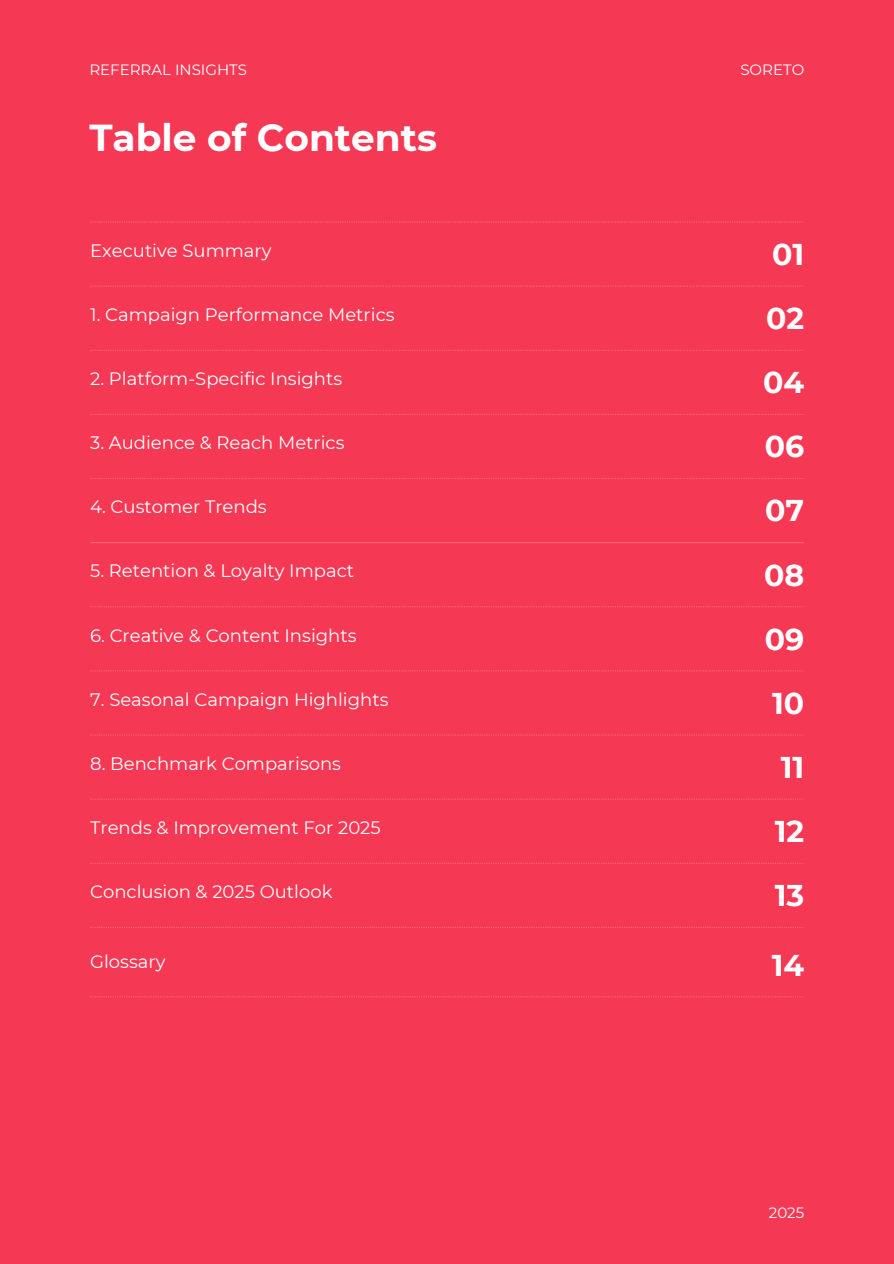
<style>
.page{position:relative;width:894px;height:1264px;background:#fff}
.page>*{position:absolute;margin:0;border:0;box-sizing:border-box;transform-origin:0 0}
.t1{font:700 37.5px "Montserrat";color:#fff}
.t2{font:700 30px "Montserrat";color:#fff}
.t3{font:18px "Montserrat";color:#fff}
.t4{font:15px "Montserrat";color:#fff}
</style>
<div class="page">
<div style="left:0;top:0;width:893px;height:1263px;background:#f53854"></div>
<svg style="left:90px;top:221px;width:713px;height:1px"></svg>
<svg style="left:90px;top:285px;width:713px;height:2px"></svg>
<svg style="left:90px;top:350px;width:713px;height:1px"></svg>
<svg style="left:90px;top:414px;width:713px;height:1px"></svg>
<svg style="left:90px;top:478px;width:713px;height:1px"></svg>
<hr style="left:91px;top:542px;width:712px;height:1px;background:#fff">
<svg style="left:90px;top:606px;width:713px;height:1px"></svg>
<svg style="left:90px;top:670px;width:713px;height:1px"></svg>
<svg style="left:90px;top:734px;width:713px;height:1px"></svg>
<svg style="left:90px;top:798px;width:713px;height:1px"></svg>
<svg style="left:97px;top:862px;width:699px;height:1px"></svg>
<svg style="left:90px;top:927px;width:713px;height:1px"></svg>
<svg style="left:90px;top:996px;width:713px;height:1px"></svg>
<h2 class="t4" style="left:89px;top:60px;width:159px">REFERRAL INSIGHTS</h2>
<p class="t4" style="left:740px;top:60px;width:65px">SORETO</p>
<h2 class="t1" style="left:89px;top:115px;width:349px">Table of Contents</h2>
<h3 class="t3" style="left:90px;top:239px;width:183px">Executive Summary</h3>
<h3 class="t2" style="left:771px;top:236px;width:34px">01</h3>
<h1 class="t3" style="left:90px;top:303px;width:306px">1. Campaign Performance Metrics</h1>
<p class="t2" style="left:766px;top:300px;width:40px">02</p>
<h2 class="t3" style="left:90px;top:367px;width:253px">2. Platform-Specific Insights</h2>
<p class="t2" style="left:763px;top:364px;width:43px">04</p>
<p class="t3" style="left:90px;top:432px;width:256px">3. Audience &amp; Reach Metrics</p>
<h2 class="t2" style="left:764px;top:428px;width:41px">06</h2>
<p class="t3" style="left:90px;top:496px;width:178px">4. Customer Trends</p>
<p class="t2" style="left:765px;top:492px;width:40px">07</p>
<h2 class="t3" style="left:90px;top:560px;width:265px">5. Retention &amp; Loyalty Impact</h2>
<p class="t2" style="left:763px;top:556px;width:42px">08</p>
<p class="t3" style="left:90px;top:624px;width:268px">6. Creative &amp; Content Insights</p>
<h2 class="t2" style="left:764px;top:620px;width:41px">09</h2>
<p class="t3" style="left:90px;top:688px;width:300px">7. Seasonal Campaign Highlights</p>
<p class="t2" style="left:771px;top:684px;width:34px">10</p>
<p class="t3" style="left:90px;top:752px;width:252px">8. Benchmark Comparisons</p>
<h2 class="t2" style="left:780px;top:749px;width:25px">11</h2>
<p class="t3" style="left:90px;top:816px;width:292px">Trends &amp; Improvement For 2025</p>
<p class="t2" style="left:774px;top:813px;width:31px">12</p>
<h2 class="t3" style="left:90px;top:880px;width:244px">Conclusion &amp; 2025 Outlook</h2>
<p class="t2" style="left:774px;top:877px;width:31px">13</p>
<p class="t3" style="left:90px;top:950px;width:77px">Glossary</p>
<p class="t2" style="left:771px;top:946px;width:34px">14</p>
<p class="t4" style="left:768px;top:1203px;width:37px">2025</p>
</div>
